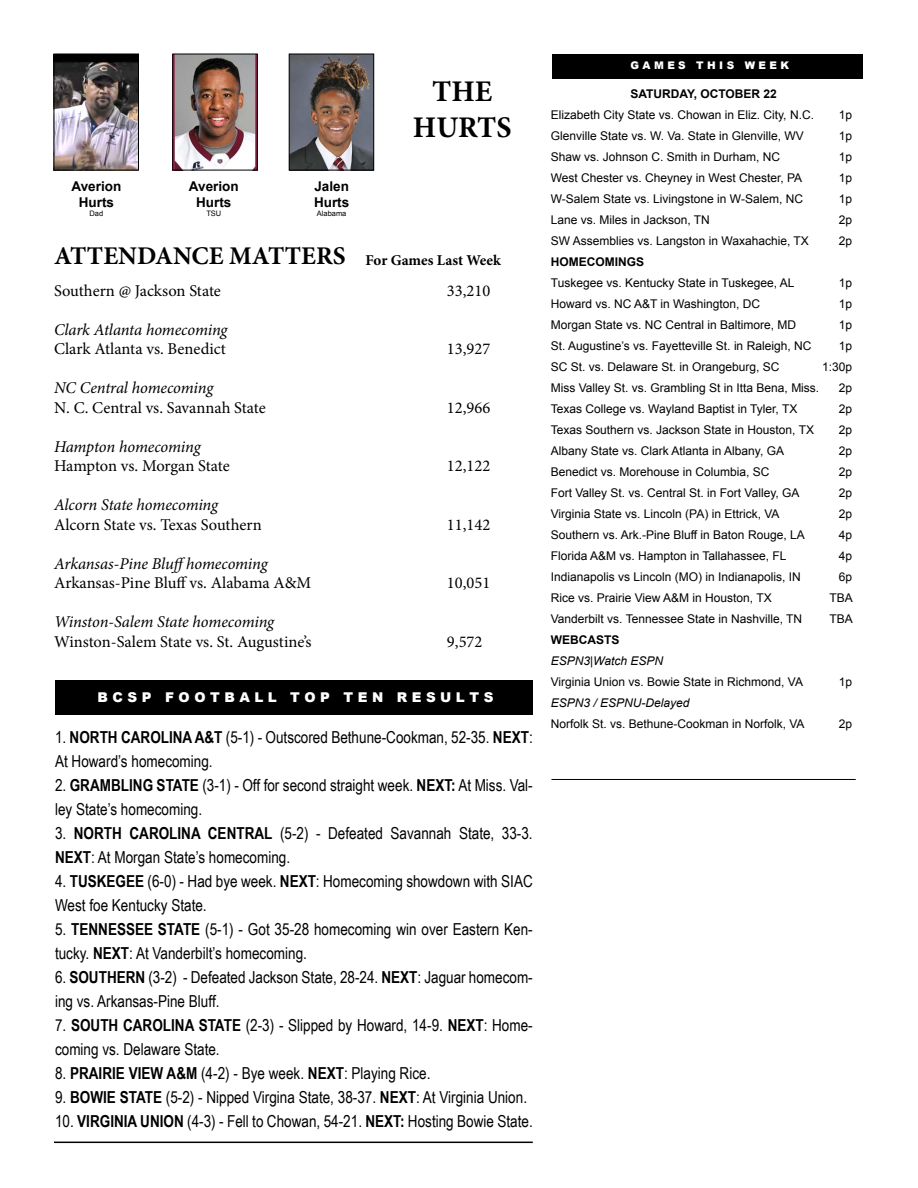
<style>
.page{position:relative;width:918px;height:1188px;background:#fff}
.page>*{position:absolute;margin:0;border:0;box-sizing:border-box;transform-origin:0 0}
.t1{font:700 30px/36px "Minion Pro";color:#000;text-align:center}
.t2{font:700 25.5px "Minion Pro";color:#000}
.t3{font:16.5px/24px "Arial Narrow";color:#000}
.t4{font:16.5px "Minion Pro";color:#000}
.t5{font:italic 16.5px "Minion Pro";letter-spacing:-.01em;color:#000}
.t6{font:700 16.5px "Arial Narrow";color:#000}
.t7{font:700 15px "Minion Pro";color:#000}
.t8{font:700 13.5px/16.2px "Arial";color:#000;text-align:center}
.t9{font:900 13.5px "Arial";color:#fff}
.t10{font:12px "Arial";color:#000}
.t11{font:700 12px "Arial";color:#000}
.t12{font:italic 12px "Arial";color:#000}
.t13{font:900 10.5px "Arial";color:#fff}
.t14{font:7.5px "Arial";color:#000}
.s1{font-weight:700}
.s2{font-weight:400}
</style>
<div class="page">
<div style="left:552px;top:54px;width:311px;height:24px;background:#000"></div>
<hr style="left:551px;top:779px;width:305px;height:1px;background:#000">
<div style="left:55px;top:680px;width:478px;height:35px;background:#000"></div>
<hr style="left:54px;top:1142px;width:479px;height:1px;background:#000">
<img style="left:56px;top:56px;width:81px;height:112px">
<div style="left:54px;top:54px;width:85px;height:116px;border:1px solid #000"></div>
<img style="left:174px;top:56px;width:82px;height:112px">
<div style="left:172px;top:54px;width:86px;height:116px;border:1px solid #000"></div>
<img style="left:291px;top:56px;width:81px;height:112px">
<div style="left:289px;top:54px;width:85px;height:116px;border:1px solid #000"></div>
<p class="t8" style="left:72px;top:179px;width:51px">Averion<br>Hurts</p>
<p class="t14" style="left:90px;top:209px;width:15px">Dad</p>
<p class="t8" style="left:189px;top:179px;width:51px">Averion<br>Hurts</p>
<p class="t14" style="left:206px;top:209px;width:16px">TSU</p>
<p class="t8" style="left:314px;top:179px;width:37px;text-align:left">Jalen<br>Hurts</p>
<p class="t14" style="left:317px;top:209px;width:31px">Alabama</p>
<h1 class="t1" style="left:413px;top:73px;width:100px">THE<br>HURTS</h1>
<h2 class="t2" style="left:54px;top:238px;width:293px">ATTENDANCE MATTERS</h2>
<h3 class="t4" style="left:54px;top:279px;width:168px">Southern @ Jackson State</h3>
<h3 class="t4" style="left:447px;top:279px;width:45px">33,210</h3>
<h3 class="t5" style="left:54px;top:318px;width:175px">Clark Atlanta homecoming</h3>
<h3 class="t4" style="left:54px;top:338px;width:173px">Clark Atlanta vs. Benedict</h3>
<h3 class="t4" style="left:447px;top:338px;width:45px">13,927</h3>
<h3 class="t5" style="left:54px;top:377px;width:161px">NC Central homecoming</h3>
<h3 class="t4" style="left:54px;top:396px;width:213px">N. C. Central vs. Savannah State</h3>
<h3 class="t4" style="left:447px;top:396px;width:45px">12,966</h3>
<h3 class="t5" style="left:54px;top:435px;width:148px">Hampton homecoming</h3>
<h3 class="t4" style="left:54px;top:455px;width:177px">Hampton vs. Morgan State</h3>
<h3 class="t4" style="left:447px;top:455px;width:45px">12,122</h3>
<h3 class="t5" style="left:54px;top:494px;width:166px">Alcorn State homecoming</h3>
<h3 class="t4" style="left:54px;top:513px;width:209px">Alcorn State vs. Texas Southern</h3>
<h3 class="t4" style="left:447px;top:513px;width:45px">11,142</h3>
<h3 class="t5" style="left:54px;top:552px;width:215px">Arkansas-Pine Bluffhomecoming</h3>
<h3 class="t4" style="left:54px;top:572px;width:259px">Arkansas-Pine Bluff vs. Alabama A&amp;M</h3>
<h3 class="t4" style="left:447px;top:572px;width:45px">10,051</h3>
<h3 class="t5" style="left:54px;top:611px;width:222px">Winston-Salem State homecoming</h3>
<h3 class="t4" style="left:54px;top:630px;width:259px">Winston-Salem State vs. St. Augustine’s</h3>
<h3 class="t4" style="left:447px;top:630px;width:37px">9,572</h3>
<p class="t7" style="left:366px;top:249px;width:137px">For Games Last Week</p>
<p class="t9" style="left:98px;top:688px;width:397px">B C S P F O O T B A L L T O P T E N R E S U L T S</p>
<h3 class="t3" style="left:55px;top:725px;width:479px">1. <span class="s1">NORTH CAROLINA A&amp;T</span> (5-1) - Outscored Bethune-Cookman, 52-35. <span class="s1">NEXT</span>:<br>At Howard’s homecoming.</h3>
<h3 class="t3" style="left:55px;top:773px;width:479px">2. <span class="s1">GRAMBLING STATE</span> (3-1) - Off for second straight week. <span class="s1">NEXT:</span> At Miss. Val&shy;ley State’s homecoming.</h3>
<h3 class="t3" style="left:55px;top:821px;width:479px">3. <span class="s1">NORTH CAROLINA CENTRAL</span> (5-2) - Defeated Savannah State, 33-3.<br><span class="s1">NEXT</span>: At Morgan State’s homecoming.</h3>
<h3 class="t6" style="left:55px;top:869px;width:62px"><span class="s2">4.</span> TUSKEGEE</h3>
<h3 class="t3" style="left:55px;top:869px;width:479px;text-indent:93px">(6-0) - Had bye week. <span class="s1">NEXT</span>: Homecoming showdown with SIAC<br>West foe Kentucky State.</h3>
<h3 class="t3" style="left:55px;top:917px;width:479px">5. <span class="s1">TENNESSEE STATE</span> (5-1) - Got 35-28 homecoming win over Eastern Ken&shy;tucky. <span class="s1">NEXT</span>: At Vanderbilt’s homecoming.</h3>
<h3 class="t3" style="left:55px;top:965px;width:479px">6. <span class="s1">SOUTHERN</span> (3-2) - Defeated Jackson State, 28-24. <span class="s1">NEXT</span>: Jaguar homecom&shy;ing vs. Arkansas-Pine Bluff.</h3>
<h3 class="t3" style="left:55px;top:1013px;width:479px">7. <span class="s1">SOUTH CAROLINA STATE</span> (2-3) - Slipped by Howard, 14-9. <span class="s1">NEXT</span>: Home&shy;coming vs. Delaware State.</h3>
<h3 class="t3" style="left:55px;top:1061px;width:377px">8. <span class="s1">PRAIRIE VIEW A&amp;M</span> (4-2) - Bye week. <span class="s1">NEXT</span>: Playing Rice.</h3>
<h3 class="t6" style="left:55px;top:1085px;width:25px"><span class="s2">9.</span> BOWI</h3>
<h3 class="t3" style="left:107px;top:1085px;width:422px"><span class="s1">E STATE</span> (5-2) - Nipped Virgina State, 38-37. <span class="s1">NEXT</span>: At Virginia Union.</h3>
<h3 class="t3" style="left:55px;top:1109px;width:479px">10. <span class="s1">VIRGINIA UNION</span> (4-3) - Fell to Chowan, 54-21. <span class="s1">NEXT:</span> Hosting Bowie State.</h3>
<p class="t13" style="left:630px;top:58px;width:160px">G A M E S T H I S W E E K</p>
<p class="t11" style="left:630px;top:86px;width:148px">SATURDAY, OCTOBER 22</p>
<p class="t10" style="left:551px;top:107px;width:265px">Elizabeth City State vs. Chowan in Eliz. City, N.C.</p>
<p class="t10" style="left:839px;top:107px;width:15px">1p</p>
<p class="t10" style="left:551px;top:128px;width:255px">Glenville State vs. W. Va. State in Glenville, WV</p>
<p class="t10" style="left:839px;top:128px;width:15px">1p</p>
<p class="t10" style="left:551px;top:149px;width:231px">Shaw vs. Johnson C. Smith in Durham, NC</p>
<p class="t10" style="left:839px;top:149px;width:15px">1p</p>
<p class="t10" style="left:551px;top:170px;width:253px">West Chester vs. Cheyney in West Chester, PA</p>
<p class="t10" style="left:839px;top:170px;width:15px">1p</p>
<p class="t10" style="left:551px;top:191px;width:254px">W-Salem State vs. Livingstone in W-Salem, NC</p>
<p class="t10" style="left:839px;top:191px;width:15px">1p</p>
<p class="t10" style="left:551px;top:212px;width:161px">Lane vs. Miles in Jackson, TN</p>
<p class="t10" style="left:839px;top:212px;width:15px">2p</p>
<p class="t10" style="left:551px;top:233px;width:260px">SW Assemblies vs. Langston in Waxahachie, TX</p>
<p class="t10" style="left:839px;top:233px;width:15px">2p</p>
<p class="t11" style="left:551px;top:254px;width:95px">HOMECOMINGS</p>
<p class="t10" style="left:551px;top:275px;width:245px">Tuskegee vs. Kentucky State in Tuskegee, AL</p>
<p class="t10" style="left:839px;top:275px;width:15px">1p</p>
<p class="t10" style="left:551px;top:296px;width:211px">Howard vs. NC A&amp;T in Washington, DC</p>
<p class="t10" style="left:839px;top:296px;width:15px">1p</p>
<p class="t10" style="left:551px;top:317px;width:247px">Morgan State vs. NC Central in Baltimore, MD</p>
<p class="t10" style="left:839px;top:317px;width:15px">1p</p>
<p class="t10" style="left:551px;top:338px;width:262px">St. Augustine’s vs. Fayetteville St. in Raleigh, NC</p>
<p class="t10" style="left:839px;top:338px;width:15px">1p</p>
<p class="t10" style="left:551px;top:359px;width:230px">SC St. vs. Delaware St. in Orangeburg, SC</p>
<p class="t10" style="left:822px;top:359px;width:32px">1:30p</p>
<p class="t10" style="left:551px;top:380px;width:270px">Miss Valley St. vs. Grambling St in Itta Bena, Miss.</p>
<p class="t10" style="left:839px;top:380px;width:15px">2p</p>
<p class="t10" style="left:551px;top:401px;width:248px">Texas College vs. Wayland Baptist in Tyler, TX</p>
<p class="t10" style="left:839px;top:401px;width:15px">2p</p>
<p class="t10" style="left:551px;top:422px;width:265px">Texas Southern vs. Jackson State in Houston, TX</p>
<p class="t10" style="left:839px;top:422px;width:15px">2p</p>
<p class="t10" style="left:551px;top:443px;width:235px">Albany State vs. Clark Atlanta in Albany, GA</p>
<p class="t10" style="left:839px;top:443px;width:15px">2p</p>
<p class="t10" style="left:551px;top:464px;width:220px">Benedict vs. Morehouse in Columbia, SC</p>
<p class="t10" style="left:839px;top:464px;width:15px">2p</p>
<p class="t10" style="left:551px;top:485px;width:250px">Fort Valley St. vs. Central St. in Fort Valley, GA</p>
<p class="t10" style="left:839px;top:485px;width:15px">2p</p>
<p class="t10" style="left:551px;top:506px;width:230px">Virginia State vs. Lincoln (PA) in Ettrick, VA</p>
<p class="t10" style="left:839px;top:506px;width:15px">2p</p>
<p class="t10" style="left:551px;top:527px;width:255px">Southern vs. Ark.-Pine Bluff in Baton Rouge, LA</p>
<p class="t10" style="left:839px;top:527px;width:15px">4p</p>
<p class="t10" style="left:551px;top:548px;width:237px">Florida A&amp;M vs. Hampton in Tallahassee, FL</p>
<p class="t10" style="left:839px;top:548px;width:15px">4p</p>
<p class="t10" style="left:551px;top:569px;width:252px">Indianapolis vs Lincoln (MO) in Indianapolis, IN</p>
<p class="t10" style="left:839px;top:569px;width:15px">6p</p>
<p class="t10" style="left:551px;top:590px;width:222px">Rice vs. Prairie View A&amp;M in Houston, TX</p>
<p class="t10" style="left:830px;top:590px;width:25px">TBA</p>
<p class="t10" style="left:551px;top:611px;width:253px">Vanderbilt vs. Tennessee State in Nashville, TN</p>
<p class="t10" style="left:830px;top:611px;width:25px">TBA</p>
<p class="t11" style="left:551px;top:632px;width:70px">WEBCASTS</p>
<p class="t12" style="left:551px;top:653px;width:114px">ESPN3|Watch ESPN</p>
<p class="t10" style="left:551px;top:674px;width:254px">Virginia Union vs. Bowie State in Richmond, VA</p>
<p class="t10" style="left:839px;top:674px;width:15px">1p</p>
<p class="t12" style="left:551px;top:695px;width:140px">ESPN3 / ESPNU-Delayed</p>
<p class="t10" style="left:551px;top:716px;width:255px">Norfolk St. vs. Bethune-Cookman in Norfolk, VA</p>
<p class="t10" style="left:839px;top:716px;width:15px">2p</p>
</div>
